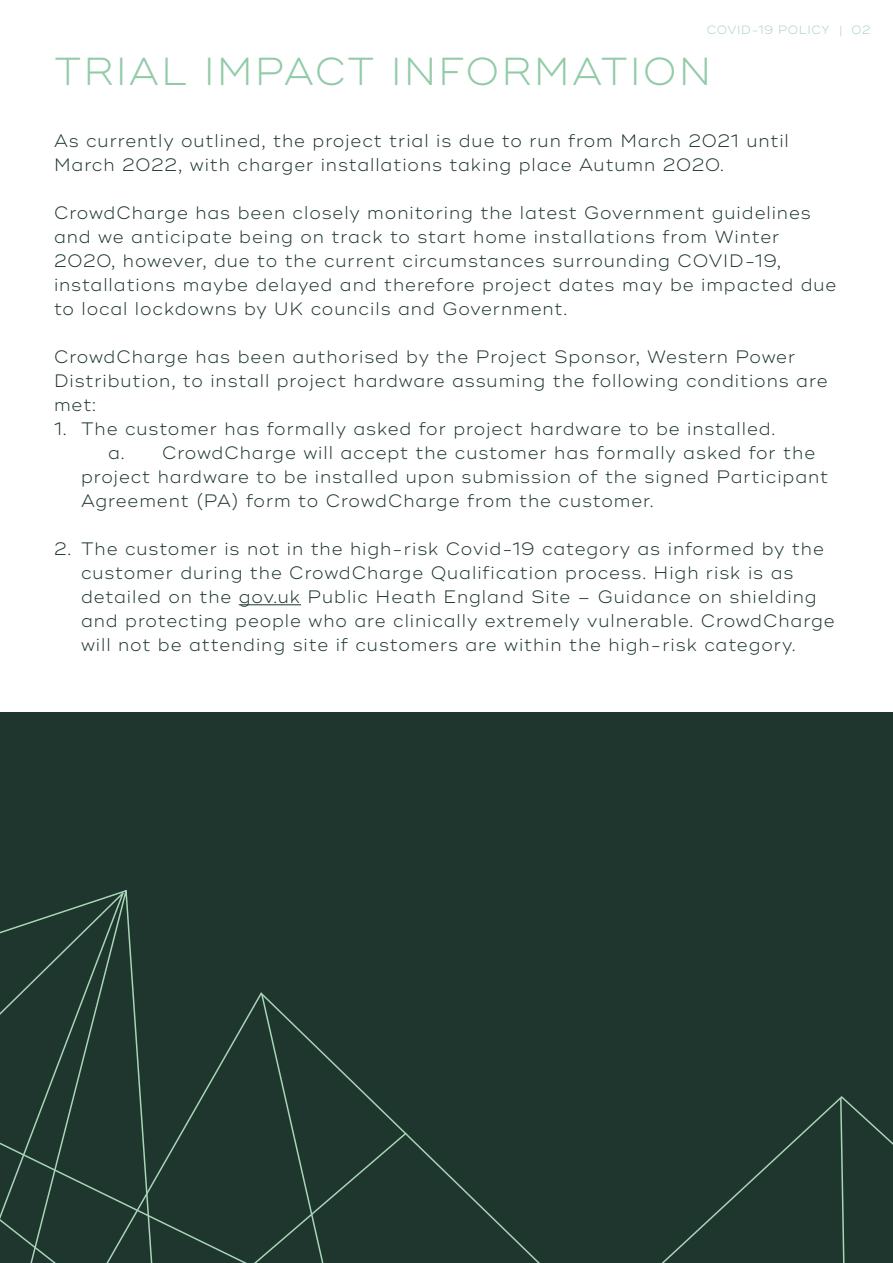
<style>
.page{position:relative;width:893px;height:1263px;background:#fff}
.page>*{position:absolute;margin:0;border:0;box-sizing:border-box;transform-origin:0 0}
.t1{font:300 39px "Ridley Grotesk";letter-spacing:.05em;color:#92cba8}
.t2{font:300 18px/24px "Ridley Grotesk";letter-spacing:.05em;color:#1e362d}
.t3{font:300 12px "Ridley Grotesk";letter-spacing:.05em;color:#a8d4b7}
</style>
<div class="page">
<div style="left:0;top:712px;width:893px;height:551px;background:#1e362d"></div>
<svg style="left:260px;top:992px;width:633px;height:271px"></svg>
<svg style="left:839px;top:1096px;width:7px;height:167px"></svg>
<svg style="left:127px;top:895px;width:9px;height:121px"></svg>
<svg style="left:247px;top:993px;width:161px;height:270px"></svg>
<svg style="left:127px;top:1016px;width:161px;height:247px"></svg>
<svg style="left:0;top:890px;width:127px;height:373px"></svg>
<hr style="left:239px;top:604px;width:62px;height:1px;background:#1e362d">
<p class="t3" style="left:707px;top:23px;width:165px">COVID-19 POLICY | 02</p>
<h1 class="t1" style="left:54px;top:48px;width:659px">TRIAL IMPACT INFORMATION</h1>
<p class="t2" style="left:54px;top:129px;width:736px">As currently outlined, the project trial is due to run from March 2021 until<br>March 2022, with charger installations taking place Autumn 2020.</p>
<p class="t2" style="left:54px;top:201px;width:784px">CrowdCharge has been closely monitoring the latest Government guidelines and we anticipate being on track to start home installations from Winter 2020, however, due to the current circumstances surrounding COVID-19, installations maybe delayed and therefore project dates may be impacted due to local lockdowns by UK councils and Government.</p>
<p class="t2" style="left:54px;top:345px;width:775px">CrowdCharge has been authorised by the Project Sponsor, Western Power<br>Distribution, to install project hardware assuming the following conditions are met:</p>
<p class="t2" style="left:54px;top:417px;width:723px">1. The customer has formally asked for project hardware to be installed.</p>
<p class="t2" style="left:108px;top:441px;width:709px">a. CrowdCharge will accept the customer has formally asked for the</p>
<p class="t2" style="left:81px;top:465px;width:749px">project hardware to be installed upon submission of the signed Participant</p>
<p class="t2" style="left:81px;top:489px;width:574px">Agreement (PA) form to CrowdCharge from the customer.</p>
<p class="t2" style="left:81px;top:537px;width:755px;text-indent:-27px">2. The customer is not in the high-risk Covid-19 category as informed by the customer during the CrowdCharge Qualification process. High risk is as detailed on the gov.uk Public Heath England Site – Guidance on shielding and protecting people who are clinically extremely vulnerable. CrowdCharge will not be attending site if customers are within the high-risk category.</p>
</div>
